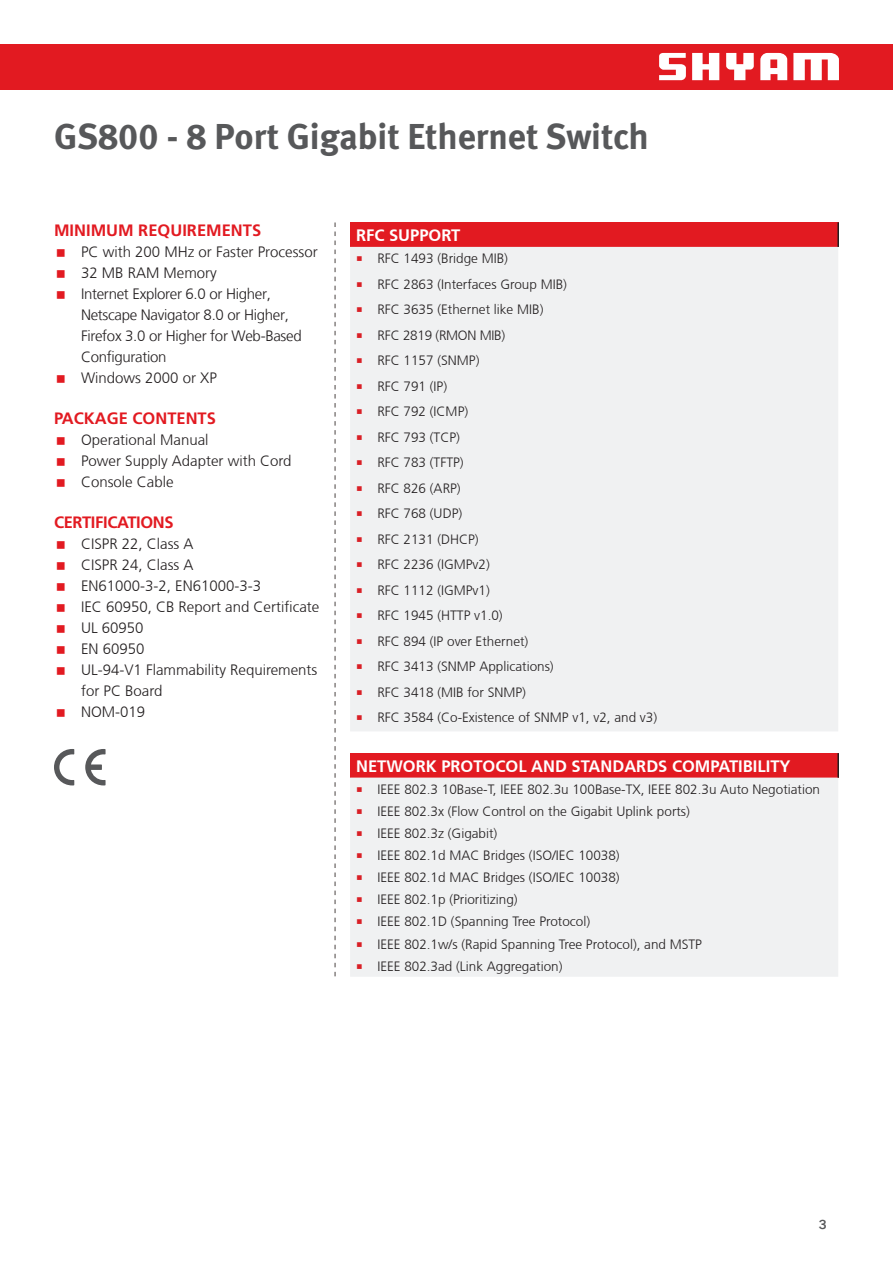
<style>
.page{position:relative;width:893px;height:1263px;background:#fff}
.page>*{position:absolute;margin:0;border:0;box-sizing:border-box;transform-origin:0 0}
.t1{font:36px "Meta Bold LF";color:#57585a}
.t2{font:700 16.5px "Frutiger CE";color:#fff}
.t3{font:700 16.5px "Frutiger LT Std";color:#e21a21}
.t4{font:700 16.5px "Frutiger LT Std";letter-spacing:-.02em;color:#e21a21}
.t5{font:300 15px/21px "Frutiger CE";color:#231f20}
.t6{font:300 15px/21px "Frutiger LT";letter-spacing:-.02em;color:#231f20}
.t7{font:300 15px "Frutiger LT";color:#231f20}
.Bullets4Tables{font:300 13.5px "Frutiger CE";color:#231f20}
.Bullets4Tables-2{font:300 13.5px "Frutiger CE";letter-spacing:-.02em;color:#231f20}
.t8{font:500 13.5px "Franklin Gothic";color:#57585a}
</style>
<div class="page">
<div style="left:0;top:44px;width:893px;height:45px;background:#e21a21"></div>
<svg style="left:659px;top:53px;width:180px;height:27px"></svg>
<svg style="left:334px;top:222px;width:2px;height:754px"></svg>
<svg style="left:54px;top:749px;width:52px;height:36px"></svg>
<div style="left:350px;top:222px;width:488px;height:25px;background:#e21a21"></div>
<div style="left:350px;top:247px;width:488px;height:484px;background:#f0f1f2"></div>
<hr style="left:837px;top:222px;width:2px;height:25px;background:#231f20">
<div style="left:350px;top:753px;width:488px;height:24px;background:#e21a21"></div>
<div style="left:350px;top:777px;width:488px;height:200px;background:#f0f1f2"></div>
<hr style="left:837px;top:753px;width:2px;height:24px;background:#231f20">
<svg style="left:357px;top:256px;width:5px;height:5px"></svg>
<svg style="left:357px;top:282px;width:5px;height:4px"></svg>
<svg style="left:357px;top:307px;width:5px;height:5px"></svg>
<svg style="left:357px;top:333px;width:5px;height:4px"></svg>
<svg style="left:357px;top:358px;width:5px;height:5px"></svg>
<svg style="left:357px;top:384px;width:5px;height:4px"></svg>
<svg style="left:357px;top:409px;width:5px;height:5px"></svg>
<svg style="left:357px;top:435px;width:5px;height:4px"></svg>
<svg style="left:357px;top:460px;width:5px;height:5px"></svg>
<svg style="left:357px;top:486px;width:5px;height:4px"></svg>
<svg style="left:357px;top:511px;width:5px;height:5px"></svg>
<svg style="left:357px;top:537px;width:5px;height:4px"></svg>
<svg style="left:357px;top:562px;width:5px;height:5px"></svg>
<svg style="left:357px;top:588px;width:5px;height:4px"></svg>
<svg style="left:357px;top:613px;width:5px;height:5px"></svg>
<svg style="left:357px;top:639px;width:5px;height:4px"></svg>
<svg style="left:357px;top:664px;width:5px;height:5px"></svg>
<svg style="left:357px;top:690px;width:5px;height:4px"></svg>
<svg style="left:357px;top:715px;width:5px;height:5px"></svg>
<svg style="left:357px;top:787px;width:5px;height:5px"></svg>
<svg style="left:357px;top:809px;width:5px;height:5px"></svg>
<svg style="left:357px;top:831px;width:5px;height:5px"></svg>
<svg style="left:357px;top:853px;width:5px;height:5px"></svg>
<svg style="left:357px;top:875px;width:5px;height:5px"></svg>
<svg style="left:357px;top:897px;width:5px;height:5px"></svg>
<svg style="left:357px;top:920px;width:5px;height:4px"></svg>
<svg style="left:357px;top:942px;width:5px;height:4px"></svg>
<svg style="left:357px;top:964px;width:5px;height:5px"></svg>
<p class="t1" style="left:54px;top:116px;width:596px">GS800 - 8 Port Gigabit Ethernet Switch</p>
<p class="t3" style="left:54px;top:221px;width:209px">MINIMUM REQUIREMENTS</p>
<p class="t7" style="left:81px;top:243px;width:238px">PC with 200 MHz or Faster Processor</p>
<p class="t7" style="left:81px;top:264px;width:137px">32 MB RAM Memory</p>
<p class="t6" style="left:81px;top:284px;width:222px">Internet Explorer 6.0 or Higher,<br>Netscape Navigator 8.0 or Higher,<br>Firefox 3.0 or Higher for Web-Based<br>Configuration</p>
<p class="t7" style="left:81px;top:369px;width:137px">Windows 2000 or XP</p>
<p class="t3" style="left:54px;top:409px;width:163px">PACKAGE CONTENTS</p>
<p class="t5" style="left:81px;top:430px;width:129px">Operational Manual</p>
<p class="t5" style="left:81px;top:451px;width:212px">Power Supply Adapter with Cord</p>
<p class="t7" style="left:81px;top:474px;width:94px">Console Cable</p>
<p class="t4" style="left:54px;top:513px;width:121px">CERTIFICATIONS</p>
<p class="t5" style="left:81px;top:533px;width:114px">CISPR 22, Class A</p>
<p class="t5" style="left:81px;top:554px;width:114px">CISPR 24, Class A</p>
<p class="t5" style="left:81px;top:575px;width:182px">EN61000-3-2, EN61000-3-3</p>
<p class="t5" style="left:81px;top:596px;width:240px">IEC 60950, CB Report and Certificate</p>
<p class="t5" style="left:81px;top:617px;width:64px">UL 60950</p>
<p class="t5" style="left:81px;top:638px;width:65px">EN 60950</p>
<p class="t5" style="left:81px;top:659px;width:238px">UL-94-V1 Flammability Requirements for PC Board</p>
<p class="t5" style="left:81px;top:701px;width:66px">NOM-019</p>
<p class="t2" style="left:356px;top:225px;width:106px">RFC SUPPORT</p>
<p class="Bullets4Tables" style="left:377px;top:250px;width:132px">RFC 1493 (Bridge MIB)</p>
<p class="Bullets4Tables" style="left:377px;top:276px;width:191px">RFC 2863 (Interfaces Group MIB)</p>
<p class="Bullets4Tables" style="left:377px;top:301px;width:168px">RFC 3635 (Ethernet like MIB)</p>
<p class="Bullets4Tables-2" style="left:377px;top:327px;width:129px">RFC 2819 (RMON MIB)</p>
<p class="Bullets4Tables" style="left:377px;top:352px;width:104px">RFC 1157 (SNMP)</p>
<p class="Bullets4Tables" style="left:377px;top:378px;width:71px">RFC 791 (IP)</p>
<p class="Bullets4Tables" style="left:377px;top:403px;width:92px">RFC 792 (ICMP)</p>
<p class="Bullets4Tables" style="left:377px;top:429px;width:84px">RFC 793 (TCP)</p>
<p class="Bullets4Tables" style="left:377px;top:454px;width:88px">RFC 783 (TFTP)</p>
<p class="Bullets4Tables" style="left:377px;top:480px;width:85px">RFC 826 (ARP)</p>
<p class="Bullets4Tables" style="left:377px;top:505px;width:86px">RFC 768 (UDP)</p>
<p class="Bullets4Tables" style="left:377px;top:531px;width:103px">RFC 2131 (DHCP)</p>
<p class="Bullets4Tables" style="left:377px;top:556px;width:114px">RFC 2236 (IGMPv2)</p>
<p class="Bullets4Tables" style="left:377px;top:582px;width:114px">RFC 1112 (IGMPv1)</p>
<p class="Bullets4Tables" style="left:377px;top:607px;width:127px">RFC 1945 (HTTP v1.0)</p>
<p class="Bullets4Tables" style="left:377px;top:633px;width:153px">RFC 894 (IP over Ethernet)</p>
<p class="Bullets4Tables" style="left:377px;top:658px;width:178px">RFC 3413 (SNMP Applications)</p>
<p class="Bullets4Tables" style="left:377px;top:684px;width:150px">RFC 3418 (MIB for SNMP)</p>
<p class="Bullets4Tables" style="left:377px;top:709px;width:281px">RFC 3584 (Co-Existence of SNMP v1, v2, and v3)</p>
<p class="t2" style="left:356px;top:756px;width:436px">NETWORK PROTOCOL AND STANDARDS COMPATIBILITY</p>
<p class="Bullets4Tables" style="left:377px;top:781px;width:444px">IEEE 802.3 10Base-T, IEEE 802.3u 100Base-TX, IEEE 802.3u Auto Negotiation</p>
<p class="Bullets4Tables" style="left:377px;top:803px;width:314px">IEEE 802.3x (Flow Control on the Gigabit Uplink ports)</p>
<p class="Bullets4Tables" style="left:377px;top:825px;width:122px">IEEE 802.3z (Gigabit)</p>
<p class="Bullets4Tables" style="left:377px;top:847px;width:244px">IEEE 802.1d MAC Bridges (ISO/IEC 10038)</p>
<p class="Bullets4Tables" style="left:377px;top:870px;width:244px">IEEE 802.1d MAC Bridges (ISO/IEC 10038)</p>
<p class="Bullets4Tables" style="left:377px;top:892px;width:142px">IEEE 802.1p (Prioritizing)</p>
<p class="Bullets4Tables" style="left:377px;top:914px;width:214px">IEEE 802.1D (Spanning Tree Protocol)</p>
<p class="Bullets4Tables" style="left:377px;top:936px;width:326px">IEEE 802.1w/s (Rapid Spanning Tree Protocol), and MSTP</p>
<p class="Bullets4Tables" style="left:377px;top:958px;width:187px">IEEE 802.3ad (Link Aggregation)</p>
<p class="t8" style="left:819px;top:1215px;width:9px">3</p>
</div>
